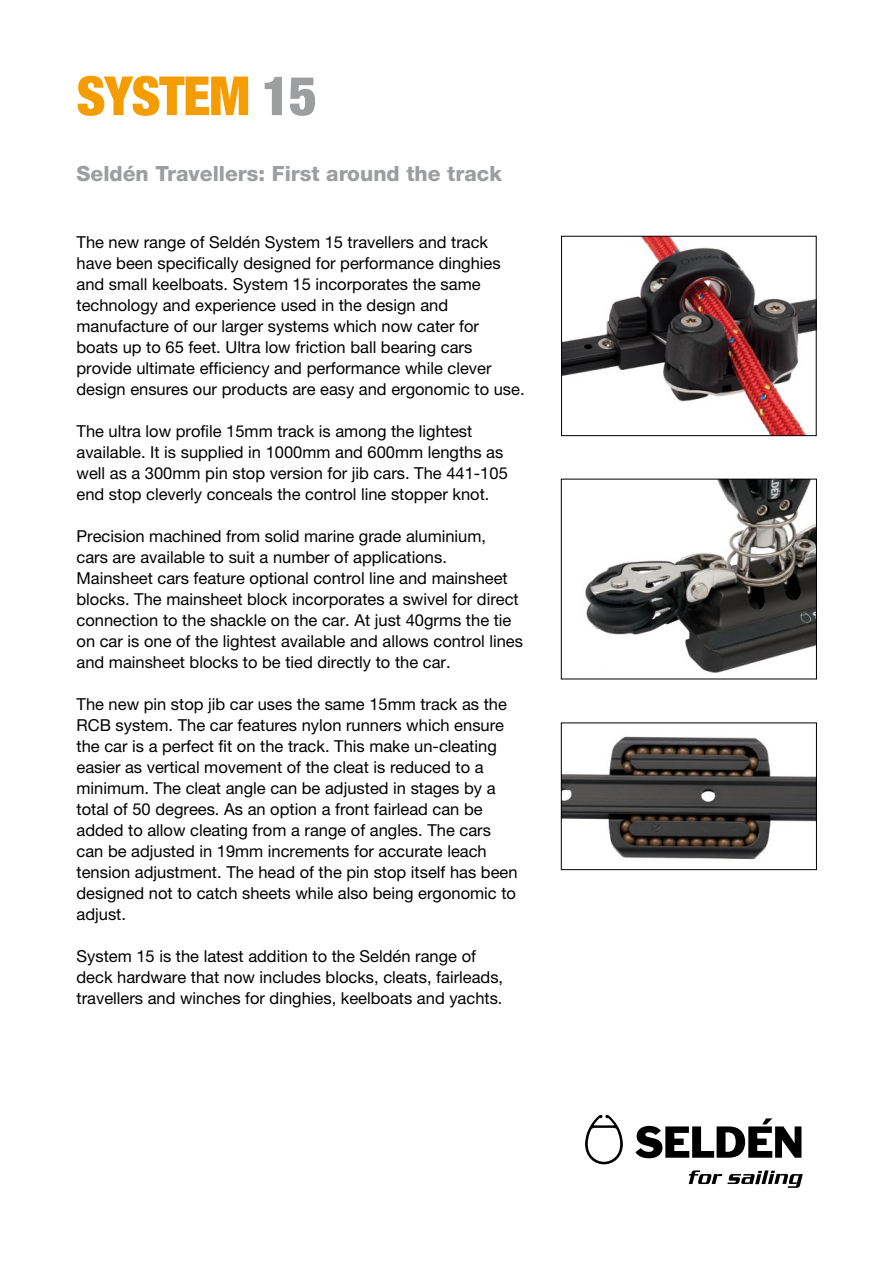
<style>
.page{position:relative;width:893px;height:1263px;background:#fff}
.page>*{position:absolute;margin:0;border:0;box-sizing:border-box;transform-origin:0 0}
.t1{font:900 condensed 54px "Helvetica Neue LT Pro";letter-spacing:-.02em;color:#f59c00}
.t2{font:800 21px "Helvetica Neue LT Pro";color:#9c9e9f}
.t3{font:16.5px/21px "Helvetica Neue LT Pro";color:#000}
.s1{color:#9c9e9f}
</style>
<div class="page">
<svg style="left:585px;top:1115px;width:38px;height:49px"></svg>
<svg style="left:635px;top:1118px;width:166px;height:40px"></svg>
<svg style="left:689px;top:1170px;width:114px;height:18px"></svg>
<img style="left:585px;top:481px;width:230px;height:192px">
<div style="left:561px;top:479px;width:256px;height:200px;border:1px solid #000"></div>
<img style="left:563px;top:238px;width:251px;height:196px">
<div style="left:561px;top:236px;width:255px;height:200px;border:1px solid #000"></div>
<img style="left:563px;top:736px;width:252px;height:124px">
<div style="left:561px;top:723px;width:256px;height:147px;border:1px solid #000"></div>
<h1 class="t1" style="left:77px;top:63px;width:242px">SYSTEM <span class="s1">15</span></h1>
<p class="t2" style="left:77px;top:161px;width:427px">Seldén Travellers: First around the track</p>
<p class="t3" style="left:77px;top:231px;width:450px">The new range of Seldén System 15 travellers and track have been specifically designed for performance dinghies and small keelboats. System 15 incorporates the same technology and experience used in the design and manufacture of our larger systems which now cater for boats up to 65 feet. Ultra low friction ball bearing cars provide ultimate efficiency and performance while clever design ensures our products are easy and ergonomic to use.</p>
<p class="t3" style="left:77px;top:420px;width:433px">The ultra low profile 15mm track is among the lightest available. It is supplied in 1000mm and 600mm lengths as well as a 300mm pin stop version for jib cars. The 441-105 end stop cleverly conceals the control line stopper knot.</p>
<p class="t3" style="left:77px;top:525px;width:448px">Precision machined from solid marine grade aluminium,<br>cars are available to suit a number of applications.<br>Mainsheet cars feature optional control line and mainsheet blocks. The mainsheet block incorporates a swivel for direct connection to the shackle on the car. At just 40grms the tie on car is one of the lightest available and allows control lines and mainsheet blocks to be tied directly to the car.</p>
<p class="t3" style="left:77px;top:693px;width:443px">The new pin stop jib car uses the same 15mm track as the RCB system. The car features nylon runners which ensure the car is a perfect fit on the track. This make un-cleating easier as vertical movement of the cleat is reduced to a minimum. The cleat angle can be adjusted in stages by a total of 50 degrees. As an option a front fairlead can be added to allow cleating from a range of angles. The cars can be adjusted in 19mm increments for accurate leach tension adjustment. The head of the pin stop itself has been designed not to catch sheets while also being ergonomic to adjust.</p>
<p class="t3" style="left:77px;top:945px;width:428px">System 15 is the latest addition to the Seldén range of deck hardware that now includes blocks, cleats, fairleads, travellers and winches for dinghies, keelboats and yachts.</p>
</div>
